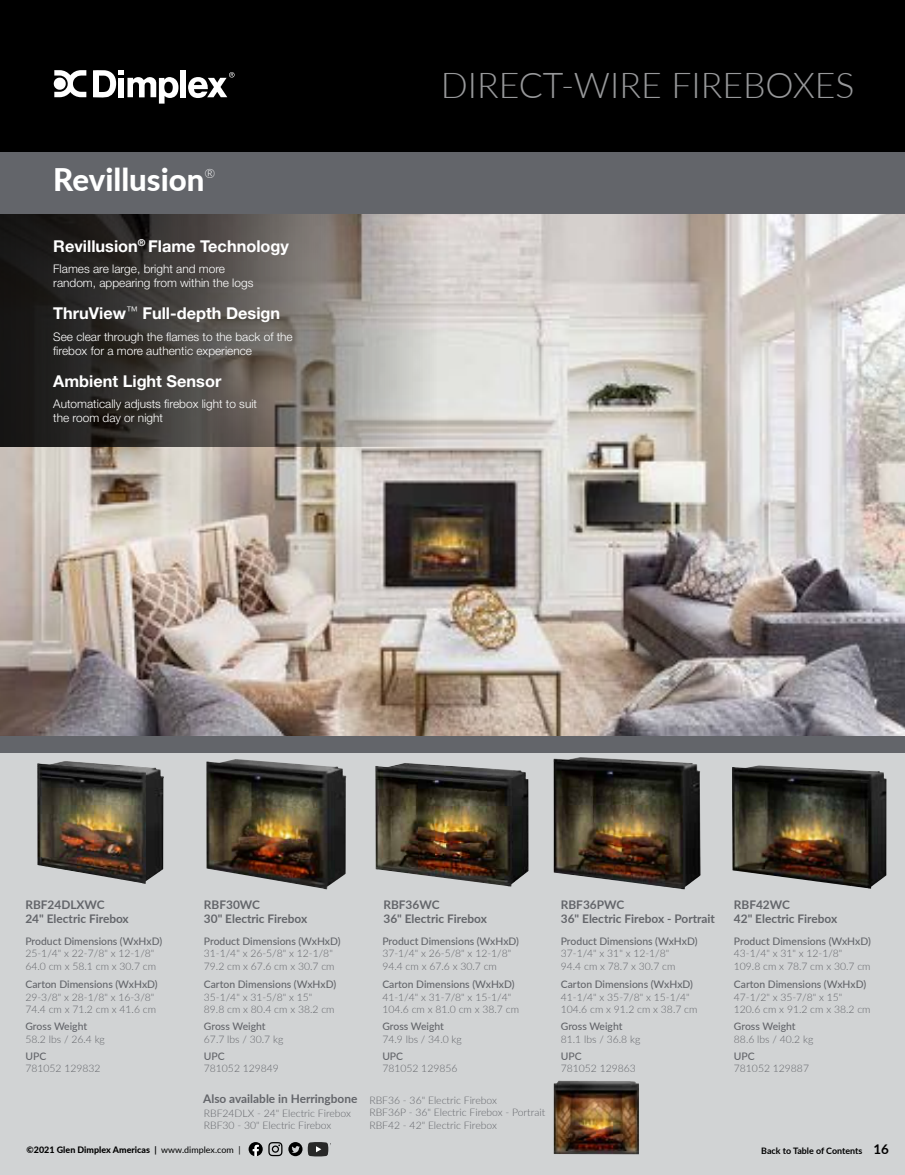
<style>
.page{position:relative;width:905px;height:1175px;background:#fff}
.page>*{position:absolute;margin:0;border:0;box-sizing:border-box;transform-origin:0 0}
.t1{font:300 35.55px "Lato";color:#97989a}
.t2{font:800 31.2px "Lato";color:#fff}
.t3{font:700 16.35px "Helvetica Neue LT Std";color:#fff}
.t4{font:700 13.35px "Lato";color:#000}
.t5{font:300 12.9px "Lato";color:#fff}
.t6{font:300 11.85px/14.2px "Helvetica Neue LT Std";color:#fff}
.t7{font:700 11.85px/14.2px "Lato";color:#63656a}
.t8{font:300 10.35px/12.5px "Lato";color:#63656a}
.t9{font:500 10.35px "Lato";color:#63656a}
.t10{font:800 8.85px "Lato";letter-spacing:.005em;color:#000}
.t11{font:700 8.85px "Lato";color:#000}
.s1{font-weight:700}
.s2{font-weight:400}
</style>
<div class="page">
<img style="left:0;top:213px;width:904px;height:523px">
<svg style="left:0;top:213px;width:437px;height:233px"></svg>
<div style="left:0;top:745px;width:904px;height:429px;background:#d1d3d4"></div>
<div style="left:0;top:0;width:904px;height:152px;background:#000"></div>
<div style="left:0;top:152px;width:904px;height:61px;background:#63656a"></div>
<div style="left:0;top:736px;width:904px;height:16px;background:#63656a"></div>
<img style="left:206px;top:759px;width:140px;height:130px">
<img style="left:375px;top:763px;width:153px;height:123px">
<img style="left:553px;top:757px;width:147px;height:132px">
<img style="left:732px;top:765px;width:154px;height:123px">
<img style="left:553px;top:1080px;width:86px;height:74px">
<svg style="left:93px;top:70px;width:85px;height:34px"></svg>
<div style="left:180px;top:70px;width:6px;height:27px;background:#fff"></div>
<svg style="left:188px;top:72px;width:46px;height:26px"></svg>
<svg style="left:53px;top:70px;width:33px;height:27px"></svg>
<img style="left:37px;top:761px;width:127px;height:122px">
<svg style="left:288px;top:1142px;width:14px;height:14px"></svg>
<svg style="left:308px;top:1142px;width:23px;height:14px"></svg>
<svg style="left:248px;top:1142px;width:34px;height:14px"></svg>
<h2 class="t2" style="left:53px;top:160px;width:153px">Revillusion</h2>
<p class="t5" style="left:204px;top:165px;width:12px">®</p>
<h3 class="t3" style="left:53px;top:236px;width:237px">Revillusion<sup>®</sup> Flame Technology</h3>
<p class="t6" style="left:53px;top:262px;width:202px">Flames are large, bright and more random, appearing from within the logs</p>
<h3 class="t3" style="left:53px;top:303px;width:228px">ThruView<sup>™</sup> Full-depth Design</h3>
<p class="t6" style="left:53px;top:329px;width:241px">See clear through the flames to the back of the firebox for a more authentic experience</p>
<h3 class="t3" style="left:53px;top:371px;width:169px">Ambient Light Sensor</h3>
<p class="t6" style="left:53px;top:396px;width:205px">Automatically adjusts firebox light to suit the room day or night</p>
<h1 class="t1" style="left:440px;top:63px;width:415px">DIRECT-WIRE FIREBOXES</h1>
<p class="t7" style="left:25px;top:897px;width:105px">RBF24DLXWC<br>24" Electric Firebox</p>
<p class="t7" style="left:204px;top:897px;width:105px">RBF30WC<br>30" Electric Firebox</p>
<p class="t7" style="left:383px;top:897px;width:105px">RBF36WC<br>36" Electric Firebox</p>
<p class="t7" style="left:561px;top:897px;width:156px">RBF36PWC<br>36" Electric Firebox - Portrait</p>
<p class="t7" style="left:734px;top:897px;width:105px">RBF42WC<br>42" Electric Firebox</p>
<p class="t9" style="left:25px;top:934px;width:138px">Product Dimensions (WxHxD)</p>
<p class="t8" style="left:25px;top:947px;width:132px">25-1/4" x 22-7/8" x 12-1/8"<br>64.0 cm x 58.1 cm x 30.7 cm</p>
<p class="t9" style="left:204px;top:934px;width:138px">Product Dimensions (WxHxD)</p>
<p class="t8" style="left:204px;top:947px;width:132px">31-1/4" x 26-5/8" x 12-1/8"<br>79.2 cm x 67.6 cm x 30.7 cm</p>
<p class="t9" style="left:382px;top:934px;width:138px">Product Dimensions (WxHxD)</p>
<p class="t8" style="left:382px;top:947px;width:130px">37-1/4" x 26-5/8" x 12-1/8"<br>94.4 cm x 67.6 x 30.7 cm</p>
<p class="t9" style="left:560px;top:934px;width:138px">Product Dimensions (WxHxD)</p>
<p class="t8" style="left:560px;top:947px;width:116px">37-1/4" x 31" x 12-1/8"<br>94.4 cm x 78.7 x 30.7 cm</p>
<p class="t9" style="left:734px;top:934px;width:138px">Product Dimensions (WxHxD)</p>
<p class="t8" style="left:734px;top:947px;width:138px">43-1/4" x 31" x 12-1/8"<br>109.8 cm x 78.7 cm x 30.7 cm</p>
<p class="t9" style="left:25px;top:978px;width:134px">Carton Dimensions (WxHxD)</p>
<p class="t8" style="left:25px;top:990px;width:132px">29-3/8" x 28-1/8" x 16-3/8"<br>74.4 cm x 71.2 cm x 41.6 cm</p>
<p class="t9" style="left:204px;top:978px;width:134px">Carton Dimensions (WxHxD)</p>
<p class="t8" style="left:204px;top:990px;width:132px">35-1/4" x 31-5/8" x 15"<br>89.8 cm x 80.4 cm x 38.2 cm</p>
<p class="t9" style="left:382px;top:978px;width:134px">Carton Dimensions (WxHxD)</p>
<p class="t8" style="left:382px;top:990px;width:138px">41-1/4" x 31-7/8" x 15-1/4"<br>104.6 cm x 81.0 cm x 38.7 cm</p>
<p class="t9" style="left:560px;top:978px;width:134px">Carton Dimensions (WxHxD)</p>
<p class="t8" style="left:560px;top:990px;width:138px">41-1/4" x 35-7/8" x 15-1/4"<br>104.6 cm x 91.2 cm x 38.7 cm</p>
<p class="t9" style="left:734px;top:978px;width:134px">Carton Dimensions (WxHxD)</p>
<p class="t8" style="left:734px;top:990px;width:138px">47-1/2" x 35-7/8" x 15"<br>120.6 cm x 91.2 cm x 38.2 cm</p>
<p class="t9" style="left:25px;top:1019px;width:63px">Gross Weight</p>
<p class="t8" style="left:25px;top:1032px;width:81px">58.2 lbs / 26.4 kg</p>
<p class="t9" style="left:25px;top:1049px;width:22px">UPC</p>
<p class="t8" style="left:25px;top:1062px;width:77px">781052 129832</p>
<p class="t9" style="left:204px;top:1019px;width:63px">Gross Weight</p>
<p class="t8" style="left:204px;top:1032px;width:81px">67.7 lbs / 30.7 kg</p>
<p class="t9" style="left:204px;top:1049px;width:22px">UPC</p>
<p class="t8" style="left:204px;top:1062px;width:77px">781052 129849</p>
<p class="t9" style="left:382px;top:1019px;width:63px">Gross Weight</p>
<p class="t8" style="left:382px;top:1032px;width:81px">74.9 lbs / 34.0 kg</p>
<p class="t9" style="left:382px;top:1049px;width:22px">UPC</p>
<p class="t8" style="left:382px;top:1062px;width:77px">781052 129856</p>
<p class="t9" style="left:561px;top:1019px;width:63px">Gross Weight</p>
<p class="t8" style="left:561px;top:1032px;width:81px">81.1 lbs / 36.8 kg</p>
<p class="t9" style="left:560px;top:1049px;width:22px">UPC</p>
<p class="t8" style="left:560px;top:1062px;width:77px">781052 129863</p>
<p class="t9" style="left:734px;top:1019px;width:63px">Gross Weight</p>
<p class="t8" style="left:734px;top:1032px;width:81px">88.6 lbs / 40.2 kg</p>
<p class="t9" style="left:734px;top:1049px;width:22px">UPC</p>
<p class="t8" style="left:734px;top:1062px;width:77px">781052 129887</p>
<p class="t7" style="left:203px;top:1090px;width:156px">Also available in Herringbone</p>
<p class="t8" style="left:204px;top:1106px;width:149px">RBF24DLX - 24" Electric Firebox<br>RBF30 - 30" Electric Firebox</p>
<p class="t8" style="left:369px;top:1093px;width:177px">RBF36 - 36" Electric Firebox<br>RBF36P - 36" Electric Firebox - Portrait<br>RBF42 - 42" Electric Firebox</p>
<p class="t10" style="left:27px;top:1143px;width:215px">©2021 Glen Dimplex Americas <span class="s1">|</span> <span class="s2">www.dimplex.com |</span></p>
<p class="t4" style="left:873px;top:1140px;width:17px">16</p>
<p class="t11" style="left:761px;top:1145px;width:103px">Back to Table of Contents</p>
</div>
